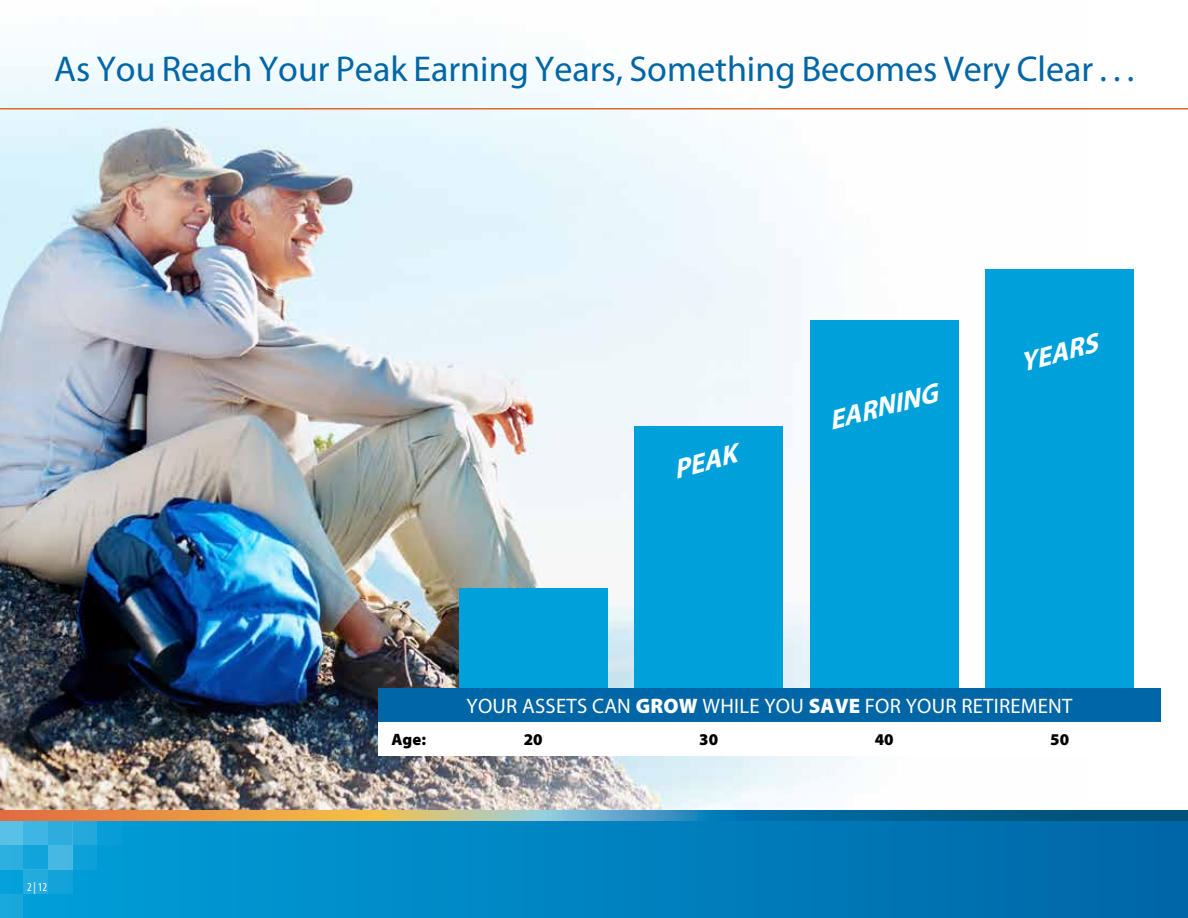
<style>
.page{position:relative;width:1188px;height:918px;background:#fff}
.page>*{position:absolute;margin:0;border:0;box-sizing:border-box;transform-origin:0 0}
.t1{font:36px "Myriad Pro";color:#0066a6}
.t2{font:italic 700 27px "Myriad Pro";color:#fff}
.t3{font:21px "Myriad Pro";letter-spacing:.01em;color:#fff}
.t4{font:900 16.5px "Myriad Pro";color:#000}
.t5{font:condensed 12px "Myriad Pro";color:#fff}
.s1{font-weight:900}
</style>
<div class="page">
<img style="left:0;top:41px;width:1086px;height:769px">
<div style="left:378px;top:722px;width:783px;height:34px;background:#fff"></div>
<div style="left:986px;top:270px;width:148px;height:418px;background:#00a1db"></div>
<div style="left:810px;top:321px;width:148px;height:367px;background:#00a1db"></div>
<div style="left:634px;top:426px;width:149px;height:262px;background:#00a1db"></div>
<div style="left:459px;top:589px;width:149px;height:99px;background:#00a1db"></div>
<div style="left:0;top:817px;width:1188px;height:101px;background:linear-gradient(to right,#00a0da,#0066a6)"></div>
<div style="left:0;top:820px;width:23px;height:25px;background:#59c0e6"></div>
<div style="left:23px;top:820px;width:25px;height:25px;background:#3eb5e2"></div>
<div style="left:48px;top:820px;width:24px;height:25px;background:#2cadde"></div>
<div style="left:72px;top:820px;width:25px;height:25px;background:#23a9dc"></div>
<div style="left:97px;top:820px;width:25px;height:25px;background:#089dd6"></div>
<div style="left:0;top:845px;width:23px;height:24px;background:#2cafdf"></div>
<div style="left:23px;top:845px;width:25px;height:24px;background:#11a4db"></div>
<div style="left:48px;top:845px;width:24px;height:24px;background:#47b8e2"></div>
<div style="left:72px;top:845px;width:25px;height:24px;background:#0da1d9"></div>
<div style="left:0;top:869px;width:23px;height:25px;background:#04a0d9"></div>
<div style="left:23px;top:869px;width:25px;height:25px;background:#23abde"></div>
<div style="left:48px;top:869px;width:24px;height:25px;background:#11a3da"></div>
<div style="left:0;top:894px;width:23px;height:24px;background:#1aa8dc"></div>
<svg style="left:0;top:810px;width:1188px;height:10px;background:#728881"></svg>
<hr style="left:0;top:108px;width:1188px;height:2px;background:#e0672a">
<div style="left:378px;top:688px;width:783px;height:34px;background:#0066a6"></div>
<p class="t1" style="left:54px;top:49px;width:1082px">As You Reach Your Peak Earning Years, Something Becomes Very Clear . . .</p>
<p class="t5" style="left:27px;top:881px;width:22px">2 | 12</p>
<p class="t2" style="left:669px;top:455px;width:66px;rotate:-15deg">PEAK</p>
<p class="t2" style="left:825px;top:407px;width:113px;rotate:-15deg">EARNING</p>
<p class="t2" style="left:1016px;top:348px;width:81px;rotate:-15deg">YEARS</p>
<p class="t3" style="left:467px;top:695px;width:607px">YOUR ASSETS CAN <span class="s1">GROW</span> WHILE YOU <span class="s1">SAVE</span> FOR YOUR RETIREMENT</p>
<p class="t4" style="left:391px;top:730px;width:36px">Age:</p>
<p class="t4" style="left:699px;top:730px;width:20px">30</p>
<p class="t4" style="left:875px;top:730px;width:20px">40</p>
<p class="t4" style="left:1050px;top:730px;width:20px">50</p>
<p class="t4" style="left:524px;top:730px;width:20px">20</p>
</div>
